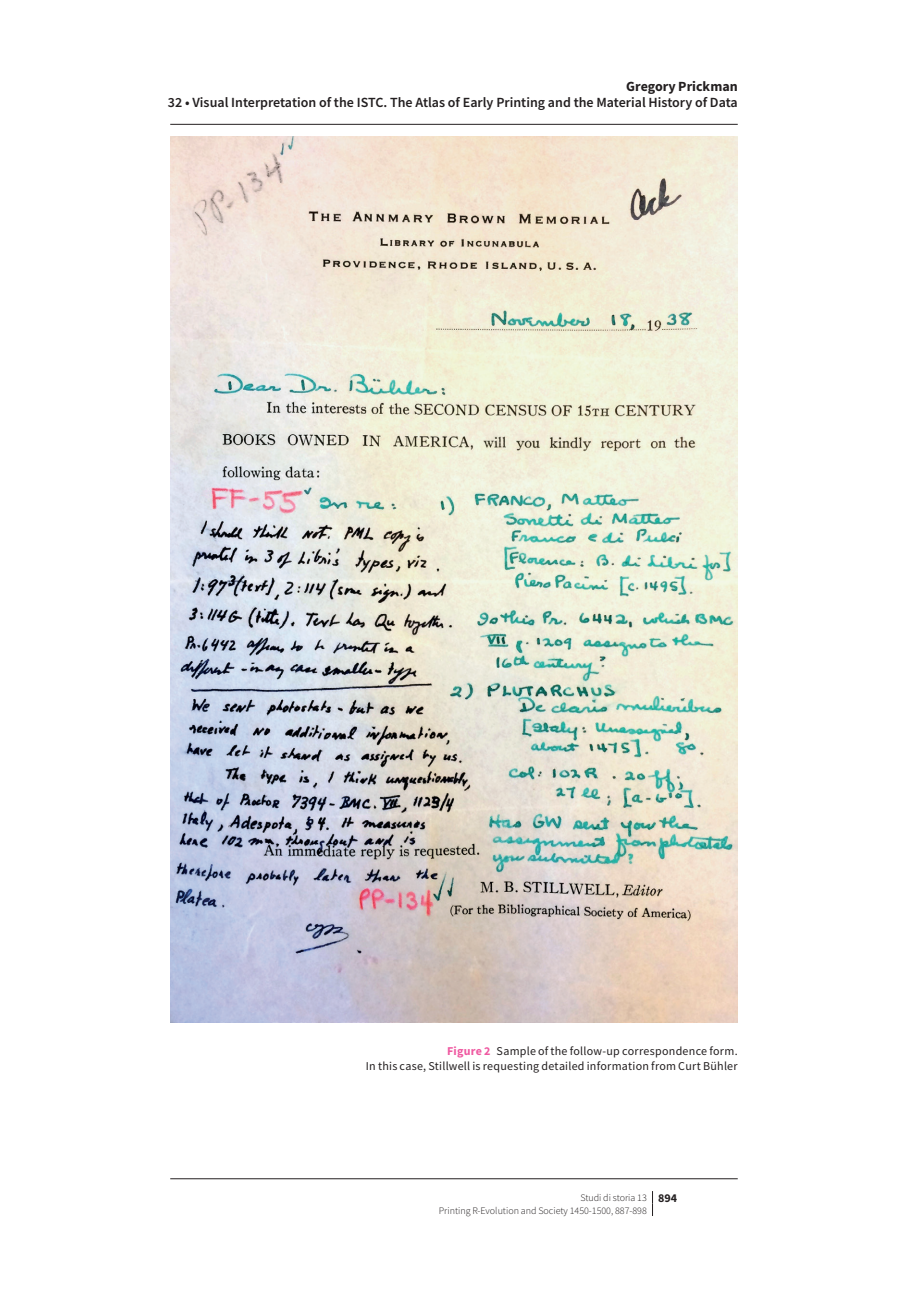
<style>
.page{position:relative;width:908px;height:1304px;background:#fff}
.page>*{position:absolute;margin:0;border:0;box-sizing:border-box;transform-origin:0 0}
.t1{font:600 14px "Source Sans Pro";color:#231f20}
.t2{font:700 14px "Source Sans Pro";color:#231f20}
.t3{font:12px/15px "Source Sans Pro";letter-spacing:.02em;color:#231f20;text-align:right}
.t4{font:300 10px/12.4px "Source Sans Pro";color:#231f20}
.s1{font-weight:700;color:#ef59a1}
.s2{font-weight:700;font-size:12px}
</style>
<div class="page">
<svg style="left:652px;top:1191px;width:1px;height:25px"></svg>
<img style="left:170px;top:136px;width:567px;height:887px">
<hr style="left:170px;top:124px;width:567px;height:1px;background:#231f20">
<hr style="left:170px;top:1178px;width:567px;height:1px;background:#231f20">
<p class="t2" style="left:626px;top:77px;width:113px">Gregory Prickman</p>
<p class="t1" style="left:168px;top:94px;width:571px">32 • Visual Interpretation of the ISTC. The Atlas of Early Printing and the Material History of Data</p>
<p class="t3" style="left:366px;top:1044px;width:373px"><span class="s1">Figure 2</span> Sample of the follow-up correspondence form.<br>In this case, Stillwell is requesting detailed information from Curt Bühler</p>
<p class="t4" style="left:438px;top:1191px;width:240px;text-indent:141px">Studi di storia 13 <span class="s2">894<br></span>Printing R-Evolution and Society 1450-1500, 887-898</p>
</div>
